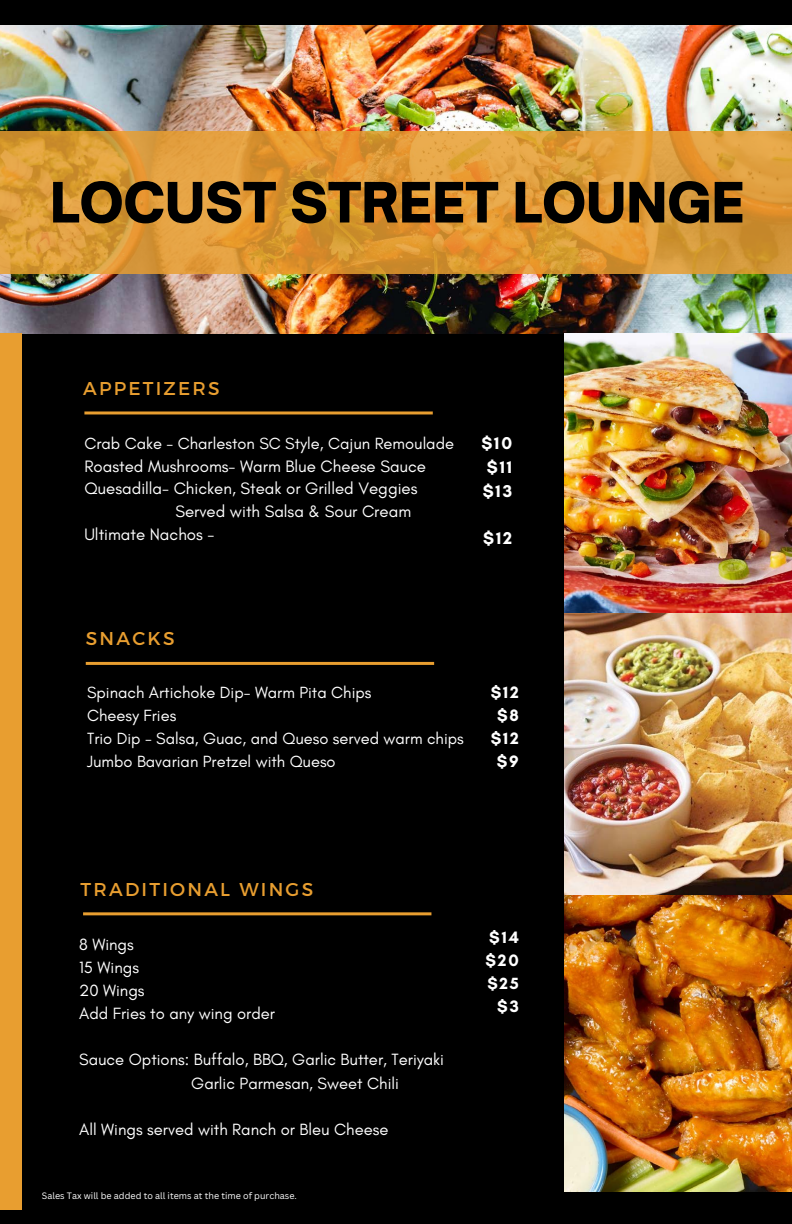
<style>
.page{position:relative;width:792px;height:1224px;background:#000}
.page>*{position:absolute;margin:0;border:0;box-sizing:border-box;transform-origin:0 0}
.t1{font:900 53.2px "Open Sauce One";color:#000}
.t2{font:18.5px "Montserrat";letter-spacing:.12em;color:#e89e30}
.t3{font:700 17.5px/23.8px "Glacial Indifference";letter-spacing:.11em;color:#fff;text-align:justify}
.t4{font:16.9px "Glacial Indifference";color:#fff}
.t5{font:700 16.9px/23px "Glacial Indifference";letter-spacing:.11em;color:#fff;text-align:center}
.t6{font:16.6px/23.1px "Glacial Indifference";color:#fff}
.t7{font:16.5px/23px "Glacial Indifference";color:#fff}
.t8{font:700 16.5px "Glacial Indifference";color:#fff}
.t9{font:9px "Canva Sans";color:#fff}
</style>
<div class="page">
<img style="left:0;top:26px;width:792px;height:307px">
<img style="left:565px;top:333px;width:227px;height:563px">
<img style="left:565px;top:896px;width:227px;height:295px">
<svg style="left:0;top:131px;width:792px;height:143px"></svg>
<div style="left:0;top:333px;width:22px;height:877px;background:#e89e30"></div>
<hr style="left:84px;top:411px;width:349px;height:3px;background:#e89e30">
<hr style="left:86px;top:662px;width:348px;height:3px;background:#e89e30">
<hr style="left:83px;top:912px;width:348px;height:3px;background:#e89e30">
<p class="t1" style="left:50px;top:169px;width:696px">LOCUST STREET LOUNGE</p>
<h2 class="t2" style="left:83px;top:376px;width:138px">APPETIZERS</h2>
<h4 class="t7" style="left:84px;top:431px;width:371px">Crab Cake - Charleston SC Style, Cajun Remoulade</h4>
<h4 class="t4" style="left:84px;top:455px;width:343px">Roasted Mushrooms- Warm Blue Cheese Sauce</h4>
<h4 class="t4" style="left:84px;top:478px;width:335px">Quesadilla- Chicken, Steak or Grilled Veggies</h4>
<h4 class="t4" style="left:175px;top:501px;width:237px">Served with Salsa &amp; Sour Cream</h4>
<h4 class="t4" style="left:84px;top:524px;width:132px">Ultimate Nachos -</h4>
<h3 class="t3" style="left:481px;top:431px;width:32px">$10 $11 $13</h3>
<h3 class="t3" style="left:483px;top:526px;width:31px">$12</h3>
<h2 class="t2" style="left:86px;top:626px;width:90px">SNACKS</h2>
<h4 class="t7" style="left:87px;top:681px;width:378px">Spinach Artichoke Dip- Warm Pita Chips<br>Cheesy Fries<br>Trio Dip - Salsa, Guac, and Queso served warm chips Jumbo Bavarian Pretzel with Queso</h4>
<h3 class="t5" style="left:491px;top:681px;width:30px">$12 $8 $12 $9</h3>
<h2 class="t2" style="left:81px;top:877px;width:234px">TRADITIONAL WINGS</h2>
<h3 class="t6" style="left:79px;top:933px;width:197px">8 Wings<br>15 Wings<br>20 Wings<br>Add Fries to any wing order</h3>
<h4 class="t6" style="left:191px;top:1048px;width:254px;text-indent:-112px">Sauce Options: Buffalo, BBQ, Garlic Butter, Teriyaki<br>Garlic Parmesan, Sweet Chili</h4>
<h4 class="t6" style="left:79px;top:1117px;width:311px">All Wings served with Ranch or Bleu Cheese</h4>
<p class="t9" style="left:42px;top:1190px;width:257px">Sales Tax will be added to all items at the time of purchase.</p>
<h4 class="t5" style="left:485px;top:926px;width:35px;text-align:left">$14 $20</h4>
<h4 class="t8" style="left:487px;top:973px;width:33px">$25</h4>
<h4 class="t5" style="left:497px;top:995px;width:23px">$3</h4>
</div>
